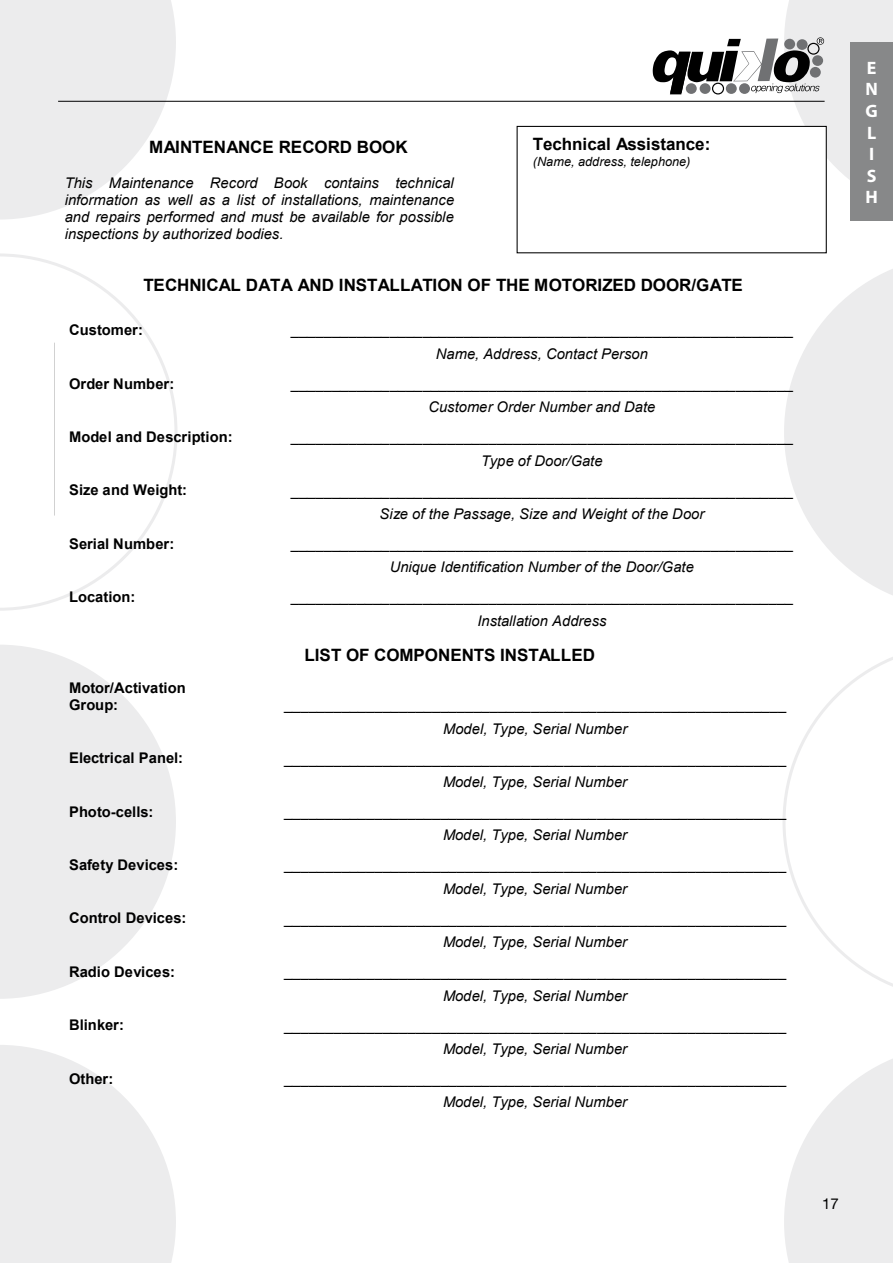
<style>
.page{position:relative;width:893px;height:1263px;background:#fff}
.page>*{position:absolute;margin:0;border:0;box-sizing:border-box;transform-origin:0 0}
.t1{font:700 18px/21.6px "Myriad Pro";color:#fff}
.t2{font:700 16.95px "Arial";color:#000}
.t3{font:15px "Helvetica Neue";color:#000}
.t4{font:14.7px "Arial";color:#000}
.t5{font:italic 14.7px/17px "Arial";color:#000;text-align:justify}
.t6{font:700 14.7px/17px "Arial";color:#000}
.t7{font:italic 12.75px "Arial";letter-spacing:.005em;color:#000}
</style>
<div class="page">
<svg style="left:0;top:0;width:176px;height:220px"></svg>
<svg style="left:0;top:253px;width:177px;height:358px"></svg>
<svg style="left:0;top:645px;width:176px;height:354px;fill:#ececed"></svg>
<svg style="left:0;top:1045px;width:176px;height:218px"></svg>
<svg style="left:784px;top:269px;width:109px;height:326px"></svg>
<svg style="left:783px;top:657px;width:110px;height:330px"></svg>
<svg style="left:784px;top:1059px;width:109px;height:204px"></svg>
<svg style="left:653px;top:0;width:240px;height:180px"></svg>
<div style="left:850px;top:43px;width:43px;height:178px;background:#878889"></div>
<hr style="left:58px;top:101px;width:767px;height:1px;background:#000">
<div style="left:517px;top:126px;width:309px;height:127px;background:#fff"></div>
<div style="left:517px;top:126px;width:310px;height:127px;border:1px solid #000"></div>
<svg style="left:54px;top:343px;width:1px;height:172px"></svg>
<p class="t2" style="left:533px;top:133px;width:179px">Technical Assistance:</p>
<p class="t7" style="left:533px;top:153px;width:159px">(Name, address, telephone)</p>
<p class="t2" style="left:149px;top:135px;width:260px">MAINTENANCE RECORD BOOK</p>
<p class="t5" style="left:65px;top:174px;width:391px">This Maintenance Record Book contains technical information as well as a list of installations, maintenance and repairs performed and must be available for possible inspections by authorized bodies.</p>
<p class="t2" style="left:143px;top:274px;width:601px">TECHNICAL DATA AND INSTALLATION OF THE MOTORIZED DOOR/GATE</p>
<p class="t6" style="left:69px;top:322px;width:75px">Customer:</p>
<p class="t6" style="left:69px;top:375px;width:107px">Order Number:</p>
<p class="t6" style="left:69px;top:429px;width:165px">Model and Description:</p>
<p class="t6" style="left:69px;top:482px;width:120px">Size and Weight:</p>
<p class="t6" style="left:69px;top:536px;width:107px">Serial Number:</p>
<p class="t6" style="left:69px;top:589px;width:68px">Location:</p>
<p class="t6" style="left:69px;top:680px;width:118px">Motor/Activation<br>Group:</p>
<p class="t6" style="left:69px;top:750px;width:116px">Electrical Panel:</p>
<p class="t6" style="left:69px;top:803px;width:86px">Photo-cells:</p>
<p class="t6" style="left:69px;top:857px;width:111px">Safety Devices:</p>
<p class="t6" style="left:69px;top:910px;width:119px">Control Devices:</p>
<p class="t6" style="left:69px;top:964px;width:107px">Radio Devices:</p>
<p class="t6" style="left:69px;top:1017px;width:56px">Blinker:</p>
<p class="t6" style="left:69px;top:1071px;width:46px">Other:</p>
<p class="t4" style="left:291px;top:320px;width:504px">_____________________________________________________________</p>
<p class="t5" style="left:436px;top:345px;width:214px">Name, Address, Contact Person</p>
<p class="t4" style="left:291px;top:374px;width:504px">_____________________________________________________________</p>
<p class="t5" style="left:429px;top:399px;width:228px">Customer Order Number and Date</p>
<p class="t4" style="left:291px;top:427px;width:504px">_____________________________________________________________</p>
<p class="t5" style="left:481px;top:452px;width:123px">Type of Door/Gate</p>
<p class="t4" style="left:291px;top:481px;width:504px">_____________________________________________________________</p>
<p class="t5" style="left:380px;top:506px;width:326px">Size of the Passage, Size and Weight of the Door</p>
<p class="t4" style="left:291px;top:534px;width:504px">_____________________________________________________________</p>
<p class="t5" style="left:390px;top:559px;width:306px">Unique Identification Number of the Door/Gate</p>
<p class="t4" style="left:291px;top:587px;width:504px">_____________________________________________________________</p>
<p class="t5" style="left:477px;top:612px;width:130px">Installation Address</p>
<p class="t2" style="left:304px;top:644px;width:292px">LIST OF COMPONENTS INSTALLED</p>
<p class="t4" style="left:284px;top:695px;width:504px">_____________________________________________________________</p>
<p class="t5" style="left:443px;top:720px;width:186px">Model, Type, Serial Number</p>
<p class="t4" style="left:284px;top:749px;width:504px">_____________________________________________________________</p>
<p class="t5" style="left:443px;top:773px;width:186px">Model, Type, Serial Number</p>
<p class="t4" style="left:284px;top:802px;width:504px">_____________________________________________________________</p>
<p class="t5" style="left:443px;top:827px;width:186px">Model, Type, Serial Number</p>
<p class="t4" style="left:284px;top:855px;width:504px">_____________________________________________________________</p>
<p class="t5" style="left:443px;top:880px;width:186px">Model, Type, Serial Number</p>
<p class="t4" style="left:284px;top:909px;width:504px">_____________________________________________________________</p>
<p class="t5" style="left:443px;top:934px;width:186px">Model, Type, Serial Number</p>
<p class="t4" style="left:284px;top:962px;width:504px">_____________________________________________________________</p>
<p class="t5" style="left:443px;top:987px;width:186px">Model, Type, Serial Number</p>
<p class="t4" style="left:284px;top:1016px;width:504px">_____________________________________________________________</p>
<p class="t5" style="left:443px;top:1040px;width:186px">Model, Type, Serial Number</p>
<p class="t4" style="left:284px;top:1069px;width:504px">_____________________________________________________________</p>
<p class="t5" style="left:443px;top:1094px;width:186px">Model, Type, Serial Number</p>
<p class="t1" style="left:865px;top:56px;width:14px">E<br>N<br>G<br>L<br>I<br>S<br>H</p>
<p class="t3" style="left:822px;top:1195px;width:18px">17</p>
</div>
